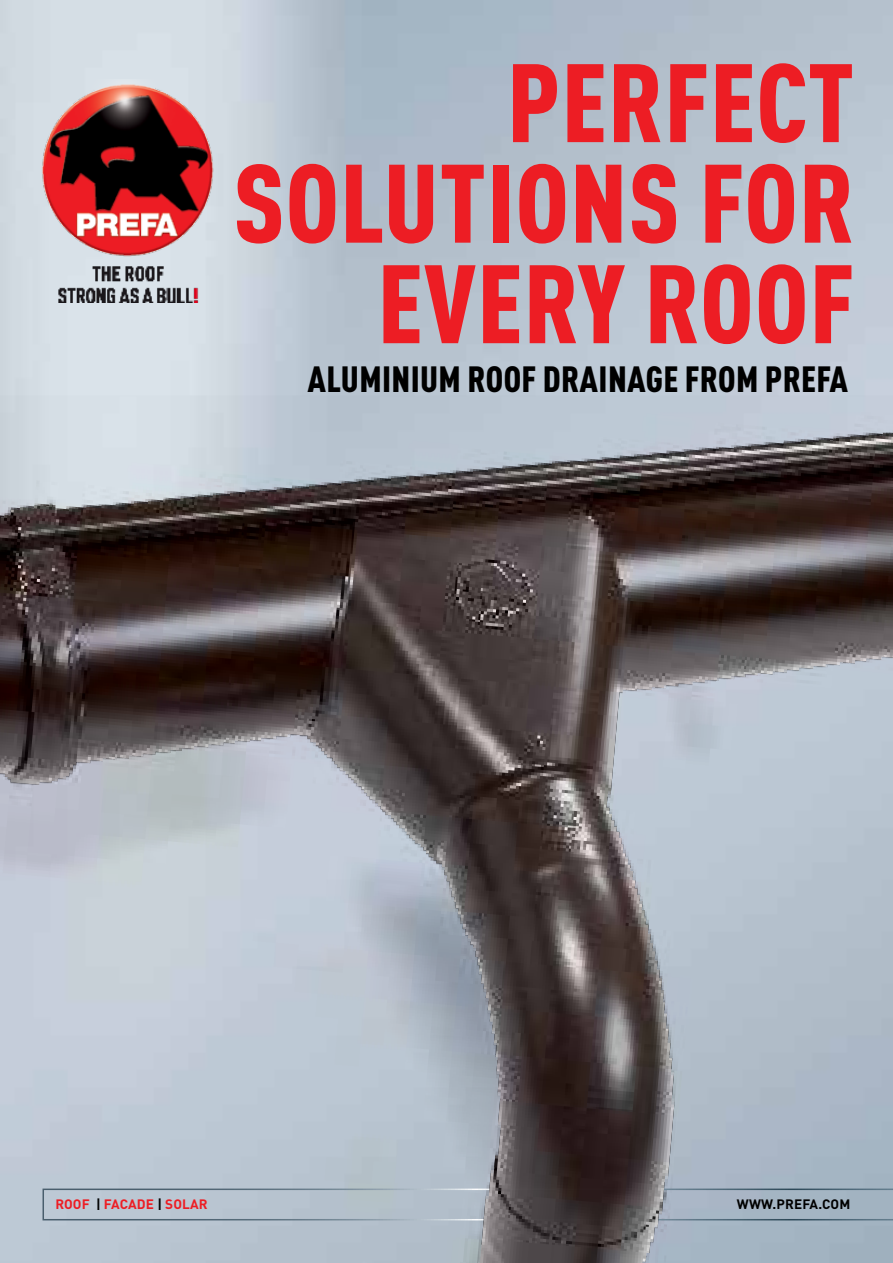
<style>
.page{position:relative;width:893px;height:1263px;background:#fff}
.page>*{position:absolute;margin:0;border:0;box-sizing:border-box;transform-origin:0 0}
.t1{font:900 condensed 109.5px "DIN Pro";color:#ed1d24}
.t2{font:900 condensed 36px "DIN Pro";letter-spacing:.01em;color:#000}
.t3{font:700 13.5px "DIN Pro";letter-spacing:.01em;color:#ed1d24}
.t4{font:700 13.5px "DIN Pro";letter-spacing:.01em;color:#000}
.s1{color:#000}
</style>
<div class="page">
<img style="left:1px;top:0;width:892px;height:395px">
<img style="left:1px;top:395px;width:892px;height:868px">
<svg style="left:43px;top:1188px;width:850px;height:32px;background:#97a1ab"></svg>
<img style="left:0;top:0;width:1px;height:1263px">
<img style="left:38px;top:79px;width:180px;height:179px">
<img style="left:36px;top:258px;width:183px;height:44px">
<h1 class="t1" style="left:507px;top:18px;width:103px">PERFECT</h1>
<h1 class="t1" style="left:233px;top:118px;width:50px">SOLUTIONS</h1>
<h1 class="t1" style="left:699px;top:118px;width:50px">FOR</h1>
<h1 class="t1" style="left:377px;top:219px;width:319px">EVERY ROOF</h1>
<p class="t2" style="left:308px;top:351px;width:37px">ALUMINIUM</p>
<p class="t2" style="left:467px;top:351px;width:18px">ROOF</p>
<p class="t2" style="left:543px;top:351px;width:36px">DRAINAGE</p>
<p class="t2" style="left:685px;top:351px;width:19px">FROM</p>
<p class="t2" style="left:765px;top:351px;width:85px">PREFA</p>
<p class="t3" style="left:55px;top:1192px;width:145px">ROOF <span class="s1">|</span> FACADE <span class="s1">|</span> SOLAR</p>
<p class="t4" style="left:737px;top:1192px;width:58px">WWW.PREFA</p>
<p class="t4" style="left:818px;top:1192px;width:34px">.COM</p>
</div>
